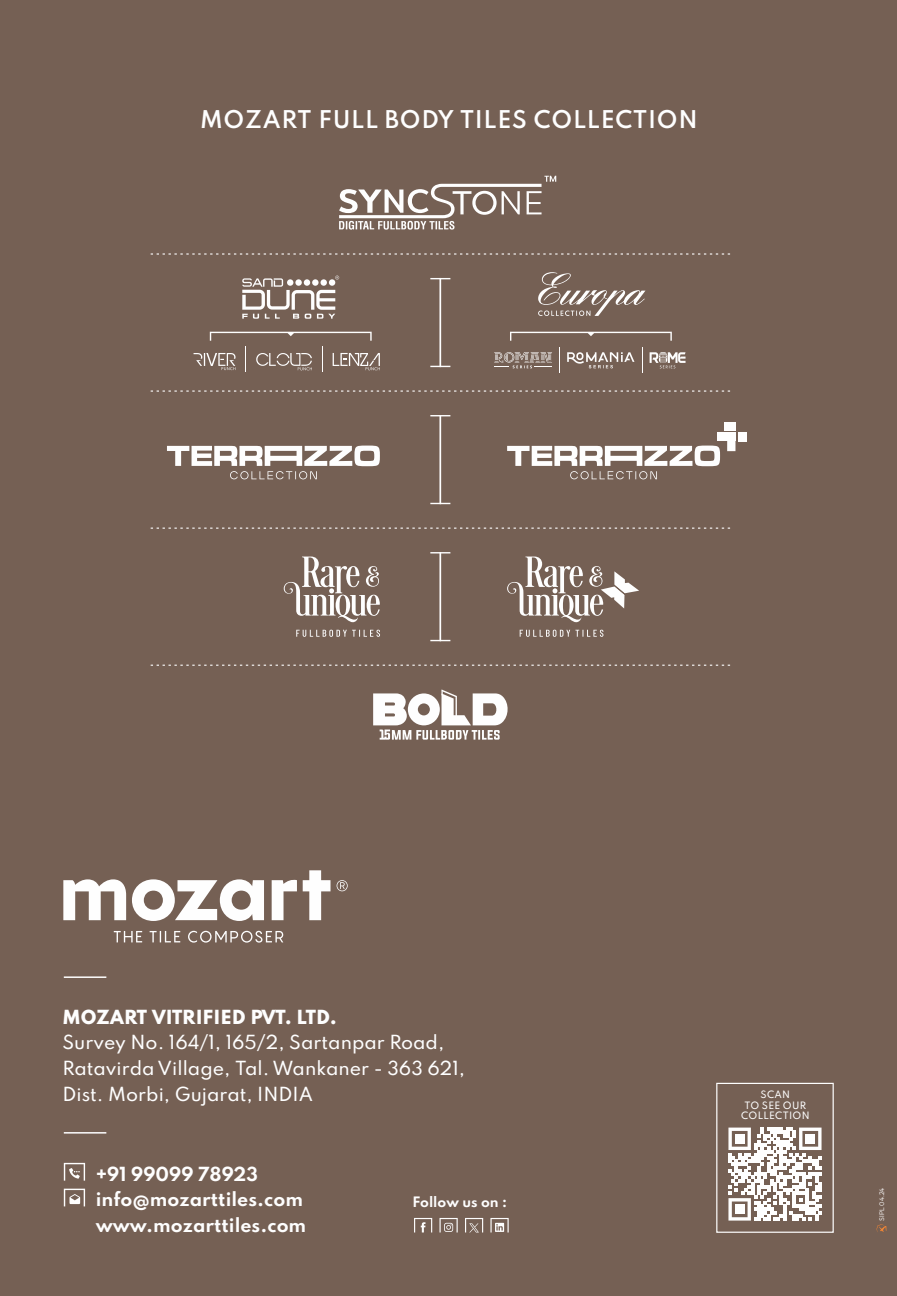
<style>
.page{position:relative;width:897px;height:1296px;background:#fff}
.page>*{position:absolute;margin:0;border:0;box-sizing:border-box;transform-origin:0 0}
.t1{font:600 21.75px "Spartan";letter-spacing:.035em;color:#fefefe}
.t2{font:500 17.25px/25.8px "Spartan";color:#fefefe}
.t3{font:700 17.25px/25.8px "Spartan";color:#fefefe}
.t4{font:800 17.25px "Spartan";color:#fefefe}
.t5{font:700 12.75px "Spartan";color:#fefefe}
.t6{font:500 9px/10.9px "Spartan";letter-spacing:.03em;color:#fefefe;text-align:center}
.t7{font:300 6.75px "Outfit";color:#fefefe}
</style>
<div class="page">
<div style="left:0;top:0;width:896px;height:1296px;background:#756054"></div>
<svg style="left:64px;top:1189px;width:21px;height:17px"></svg>
<svg style="left:64px;top:1163px;width:21px;height:18px"></svg>
<hr style="left:64px;top:1132px;width:42px;height:2px;background:#fefefe">
<hr style="left:64px;top:976px;width:42px;height:2px;background:#fefefe">
<svg style="left:414px;top:1218px;width:18px;height:14px"></svg>
<svg style="left:490px;top:1218px;width:18px;height:14px"></svg>
<svg style="left:439px;top:1218px;width:18px;height:14px"></svg>
<svg style="left:63px;top:870px;width:284px;height:73px"></svg>
<svg style="left:465px;top:1218px;width:18px;height:14px"></svg>
<div style="left:716px;top:1083px;width:117px;height:150px;border:1px solid #fefefe"></div>
<svg style="left:728px;top:1128px;width:93px;height:93px"></svg>
<div style="left:734px;top:1134px;width:10px;height:10px;background:#fefefe"></div>
<div style="left:805px;top:1134px;width:10px;height:10px;background:#fefefe"></div>
<div style="left:734px;top:1205px;width:10px;height:9px;background:#fefefe"></div>
<svg style="left:876px;top:1224px;width:10px;height:8px"></svg>
<svg style="left:373px;top:689px;width:135px;height:51px"></svg>
<svg style="left:507px;top:446px;width:213px;height:33px"></svg>
<div style="left:717px;top:433px;width:18px;height:8px;background:#fefefe"></div>
<svg style="left:727px;top:441px;width:8px;height:10px"></svg>
<div style="left:723px;top:422px;width:12px;height:8px;background:#fefefe"></div>
<div style="left:738px;top:433px;width:8px;height:9px;background:#fefefe"></div>
<svg style="left:167px;top:446px;width:213px;height:33px"></svg>
<svg style="left:430px;top:415px;width:20px;height:89px"></svg>
<svg style="left:519px;top:630px;width:84px;height:7px"></svg>
<svg style="left:507px;top:557px;width:132px;height:65px"></svg>
<svg style="left:296px;top:630px;width:84px;height:7px"></svg>
<svg style="left:284px;top:557px;width:96px;height:65px"></svg>
<svg style="left:430px;top:552px;width:20px;height:89px"></svg>
<svg style="left:242px;top:276px;width:97px;height:43px"></svg>
<svg style="left:256px;top:353px;width:56px;height:17px"></svg>
<svg style="left:332px;top:353px;width:48px;height:17px"></svg>
<svg style="left:245px;top:347px;width:1px;height:25px"></svg>
<svg style="left:559px;top:348px;width:1px;height:25px"></svg>
<svg style="left:322px;top:347px;width:1px;height:25px"></svg>
<svg style="left:193px;top:353px;width:42px;height:17px"></svg>
<svg style="left:210px;top:332px;width:161px;height:9px"></svg>
<svg style="left:510px;top:332px;width:161px;height:9px"></svg>
<svg style="left:567px;top:352px;width:67px;height:16px"></svg>
<svg style="left:649px;top:352px;width:36px;height:16px"></svg>
<svg style="left:494px;top:352px;width:58px;height:16px"></svg>
<svg style="left:538px;top:272px;width:107px;height:44px"></svg>
<svg style="left:430px;top:278px;width:20px;height:89px"></svg>
<svg style="left:151px;top:391px;width:579px;height:1px"></svg>
<svg style="left:151px;top:528px;width:579px;height:1px"></svg>
<svg style="left:151px;top:665px;width:579px;height:1px"></svg>
<svg style="left:151px;top:253px;width:579px;height:2px"></svg>
<svg style="left:339px;top:176px;width:217px;height:54px"></svg>
<p class="t1" style="left:200px;top:109px;width:499px">MOZART FULL BODY TILES COLLECTION</p>
<p class="t4" style="left:62px;top:1009px;width:276px">MOZART VITRIFIED PVT. LTD.</p>
<p class="t2" style="left:62px;top:1031px;width:404px">Survey No. 164/1, 165/2, Sartanpar Road,<br>Ratavirda Village, Tal. Wankaner - 363 621,<br>Dist. Morbi, Gujarat, INDIA</p>
<p class="t3" style="left:96px;top:1163px;width:212px">+91 99099 78923 info@mozarttiles.com www.mozarttiles.com</p>
<p class="t5" style="left:412px;top:1196px;width:96px">Follow us on :</p>
<p class="t6" style="left:741px;top:1090px;width:70px">SCAN<br>TO SEE OUR<br>COLLECTION</p>
<p class="t7" style="left:877px;top:1221px;width:34px;rotate:-90deg">SIPL 04.24</p>
</div>
